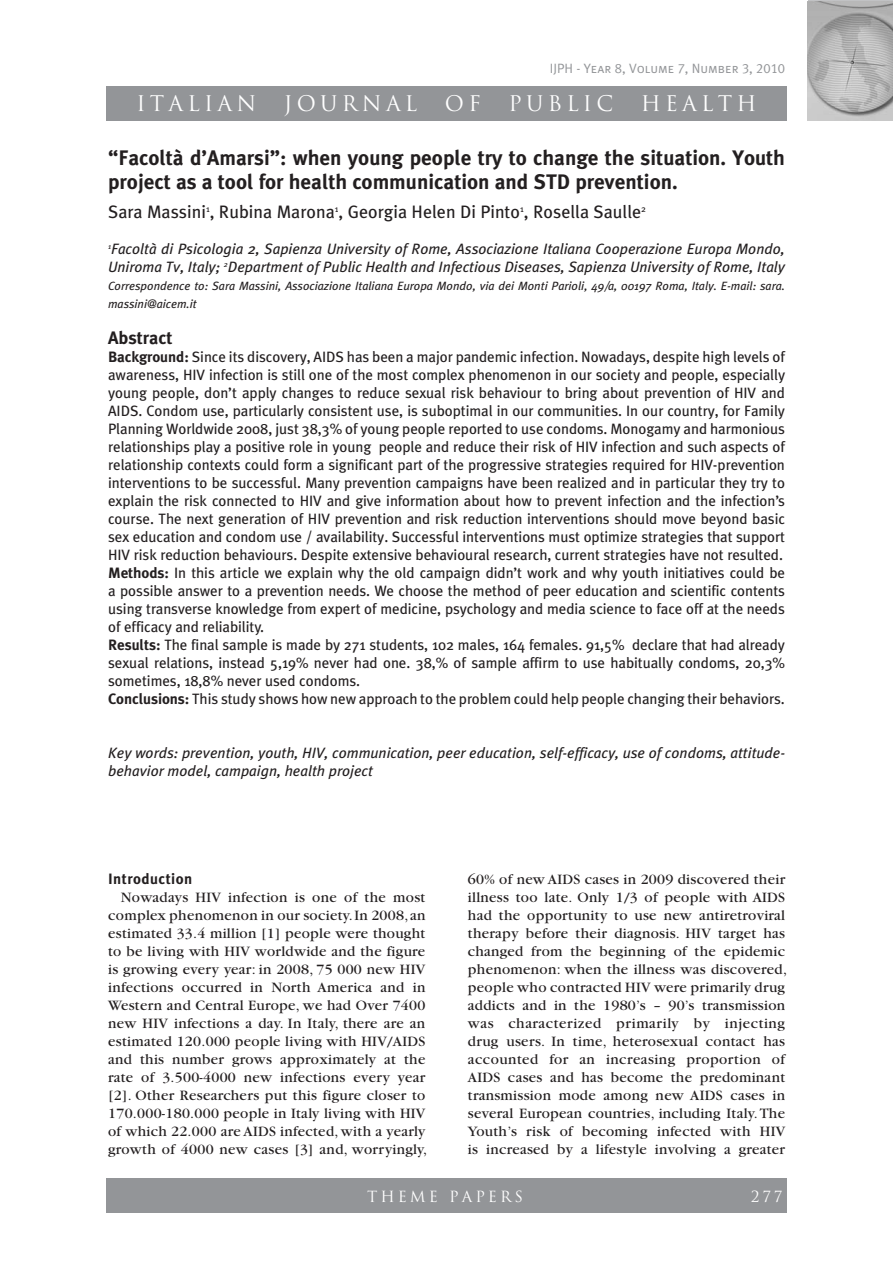
<style>
.page{position:relative;width:893px;height:1263px;background:#fff}
.page>*{position:absolute;margin:0;border:0;box-sizing:border-box;transform-origin:0 0}
.t1{font:700 21px/24px "Meta Plus";color:#231f20}
.t2{font:21px "Trajan";letter-spacing:.2em;color:#fff}
.t3{font:18px "Meta Plus";color:#231f20}
.t4{font:700 18px "Meta Plus";color:#231f20}
.t5{font:15px/18px "Meta Plus";letter-spacing:-.005em;color:#231f20}
.t6{font:15px/18px "Garamond";letter-spacing:.02em;color:#231f20}
.t7{font:italic 15px/18px "Meta Plus";color:#231f20}
.t8{font:15px "Trajan";letter-spacing:.2em;color:#fff}
.t9{font:700 15px "Meta Plus";letter-spacing:.03em;color:#231f20}
.t10{font:13.5px "Meta Plus Normal Caps";color:#939598}
.t11{font:italic 12px/18px "Meta Plus";color:#231f20}
.s1{font-weight:700}
</style>
<div class="page">
<img style="left:808px;top:1px;width:85px;height:119px">
<div style="left:106px;top:86px;width:681px;height:34px;background:#939598"></div>
<div style="left:106px;top:1179px;width:681px;height:34px;background:#939598"></div>
<p class="t10" style="left:550px;top:60px;width:237px">IJPH - Year 8, Volume 7, Number 3, 2010</p>
<h1 class="t2" style="left:136px;top:91px;width:121px">ITALIAN</h1>
<h1 class="t2" style="left:284px;top:91px;width:135px">JOURNAL</h1>
<h1 class="t2" style="left:445px;top:91px;width:37px">OF</h1>
<h1 class="t2" style="left:508px;top:91px;width:106px">PUBLIC</h1>
<h1 class="t2" style="left:641px;top:91px;width:117px">HEALTH</h1>
<h1 class="t1" style="left:108px;top:146px;width:678px">“Facoltà d’Amarsi”: when young people try to change the situation. Youth project as a tool for health communication and STD prevention.</h1>
<p class="t3" style="left:108px;top:201px;width:539px">Sara Massini<sup>1</sup>, Rubina Marona<sup>1</sup>, Georgia Helen Di Pinto<sup>1</sup>, Rosella Saulle<sup>2</sup></p>
<p class="t7" style="left:108px;top:239px;width:678px"><sup>1</sup>Facoltà di Psicologia 2, Sapienza University of Rome, Associazione Italiana Cooperazione Europa Mondo,<br>Uniroma Tv, Italy; <sup>2</sup>Department of Public Health and Infectious Diseases, Sapienza University of Rome, Italy</p>
<p class="t11" style="left:108px;top:276px;width:678px">Correspondence to: Sara Massini, Associazione Italiana Europa Mondo, via dei Monti Parioli, 49/a, 00197 Roma, Italy. E-mail: sara. massini@aicem.it</p>
<p class="t4" style="left:108px;top:327px;width:66px">Abstract</p>
<p class="t5" style="left:108px;top:347px;width:678px"><span class="s1">Background:</span> Since its discovery, AIDS has been a major pandemic infection. Nowadays, despite high levels of awareness, HIV infection is still one of the most complex phenomenon in our society and people, especially young people, don’t apply changes to reduce sexual risk behaviour to bring about prevention of HIV and AIDS. Condom use, particularly consistent use, is suboptimal in our communities. In our country, for Family Planning Worldwide 2008, just 38,3% of young people reported to use condoms. Monogamy and harmonious relationships play a positive role in young people and reduce their risk of HIV infection and such aspects of relationship contexts could form a significant part of the progressive strategies required for HIV-prevention interventions to be successful. Many prevention campaigns have been realized and in particular they try to explain the risk connected to HIV and give information about how to prevent infection and the infection’s course. The next generation of HIV prevention and risk reduction interventions should move beyond basic sex education and condom use / availability. Successful interventions must optimize strategies that support HIV risk reduction behaviours. Despite extensive behavioural research, current strategies have not resulted.<br><span class="s1">Methods:</span> In this article we explain why the old campaign didn’t work and why youth initiatives could be a possible answer to a prevention needs. We choose the method of peer education and scientific contents using transverse knowledge from expert of medicine, psychology and media science to face off at the needs of efficacy and reliability.<br><span class="s1">Results:</span> The final sample is made by 271 students, 102 males, 164 females. 91,5% declare that had already sexual relations, instead 5,19% never had one. 38,% of sample affirm to use habitually condoms, 20,3% sometimes, 18,8% never used condoms.<br><span class="s1">Conclusions:</span> This study shows how new approach to the problem could help people changing their behaviors.</p>
<p class="t7" style="left:108px;top:743px;width:678px">Key words: prevention, youth, HIV, communication, peer education, self-efficacy, use of condoms, attitude&shy;behavior model, campaign, health project</p>
<p class="t9" style="left:108px;top:870px;width:85px">Introduction</p>
<p class="t6" style="left:108px;top:888px;width:321px;text-indent:13px">Nowadays HIV infection is one of the most complex phenomenon in our society. In 2008, an estimated 33.4 million [1] people were thought to be living with HIV worldwide and the figure is growing every year: in 2008, 75 000 new HIV infections occurred in North America and in Western and Central Europe, we had Over 7400 new HIV infections a day. In Italy, there are an estimated 120.000 people living with HIV/AIDS and this number grows approximately at the rate of 3.500-4000 new infections every year [2]. Other Researchers put this figure closer to 170.000-180.000 people in Italy living with HIV of which 22.000 are AIDS infected, with a yearly growth of 4000 new cases [3] and, worryingly,</p>
<p class="t6" style="left:468px;top:870px;width:321px">60% of new AIDS cases in 2009 discovered their illness too late. Only 1/3 of people with AIDS had the opportunity to use new antiretroviral therapy before their diagnosis. HIV target has changed from the beginning of the epidemic phenomenon: when the illness was discovered, people who contracted HIV were primarily drug addicts and in the 1980’s – 90’s transmission was characterized primarily by injecting drug users. In time, heterosexual contact has accounted for an increasing proportion of AIDS cases and has become the predominant transmission mode among new AIDS cases in several European countries, including Italy. The Youth’s risk of becoming infected with HIV is increased by a lifestyle involving a greater</p>
<p class="t8" style="left:367px;top:1187px;width:157px">THEME PAPERS</p>
<p class="t8" style="left:751px;top:1187px;width:33px">277</p>
</div>
